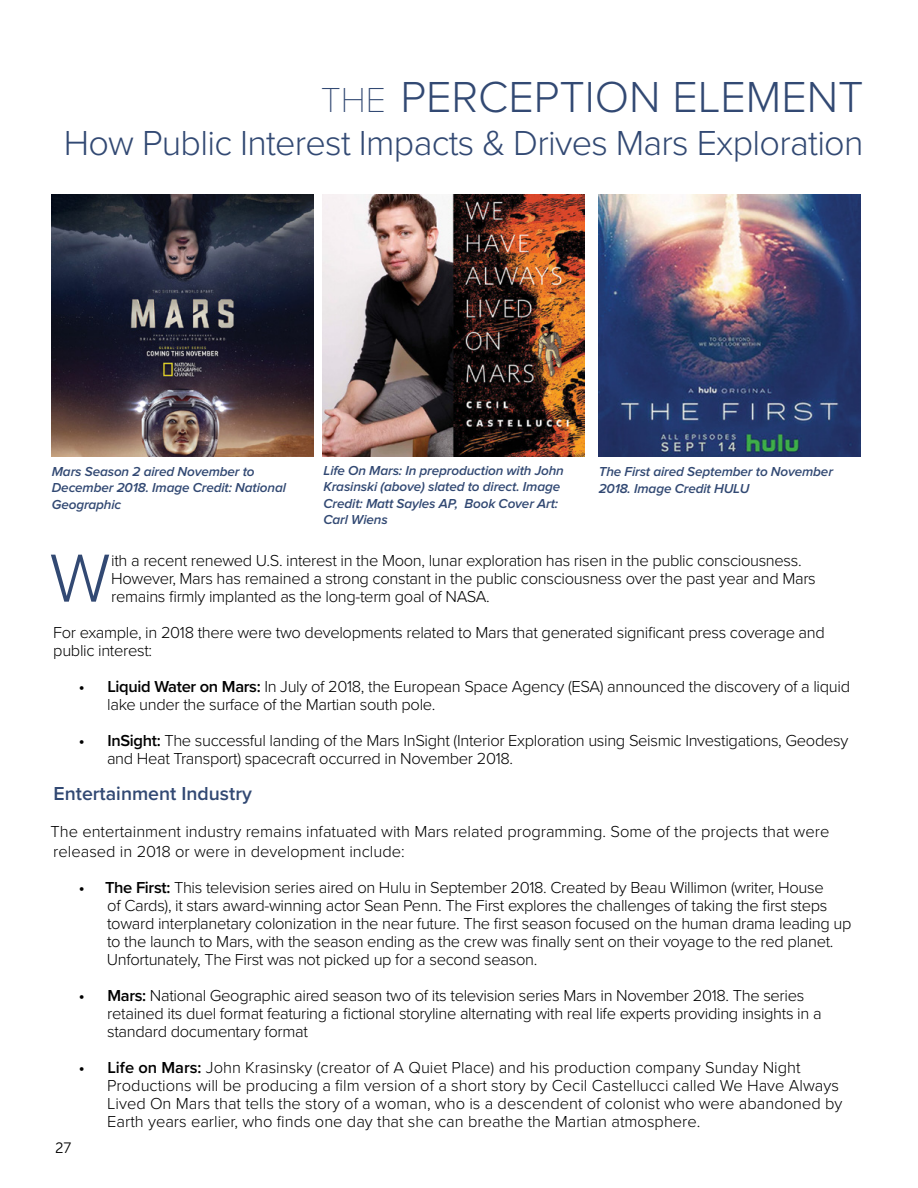
<style>
.page{position:relative;width:918px;height:1188px;background:#fff}
.page>*{position:absolute;margin:0;border:0;box-sizing:border-box;transform-origin:0 0}
.t1{font:300 70.5px "Proxima Nova";color:#324973}
.t2{font:300 45px "Proxima Nova";color:#324973}
.t3{font:300 36px "Proxima Nova";letter-spacing:-.02em;color:#324973}
.t4{font:600 19.5px "Proxima Nova";color:#324973}
.t5{font:300 16.5px/18px "Proxima Nova";letter-spacing:-.02em;color:#000}
.t6{font:300 16.5px/18px "Proxima Nova";color:#000}
.t7{font:15px "Museo Sans 300";color:#000}
.t8{font:italic 600 13.5px/16.2px "Proxima Nova";letter-spacing:-.01em;color:#324973}
.s1{font-family:"Proxima Nova T";font-weight:100;font-size:36px}
.s2{font-weight:600}
</style>
<div class="page">
<img style="left:52px;top:194px;width:262px;height:262px">
<img style="left:323px;top:195px;width:262px;height:262px">
<img style="left:599px;top:194px;width:262px;height:262px">
<h2 class="t2" style="left:321px;top:63px;width:544px"><span class="s1">THE</span> PERCEPTION ELEMENT</h2>
<h3 class="t3" style="left:64px;top:116px;width:801px">How Public Interest Impacts &amp; Drives Mars Exploration</h3>
<p class="t8" style="left:52px;top:464px;width:236px">Mars Season 2 aired November to<br>December 2018. Image Credit: National<br>Geographic</p>
<p class="t8" style="left:324px;top:463px;width:242px">Life On Mars: In preproduction with John Krasinski (above) slated to direct. Image Credit: Matt Sayles AP, Book Cover Art:<br>Carl Wiens</p>
<p class="t8" style="left:599px;top:464px;width:236px">The First aired September to November<br>2018. Image Credit HULU</p>
<h1 class="t1" style="left:50px;top:526px;width:63px">W</h1>
<p class="t5" style="left:111px;top:550px;width:706px">ith a recent renewed U.S. interest in the Moon, lunar exploration has risen in the public consciousness.<br>However, Mars has remained a strong constant in the public consciousness over the past year and Mars remains firmly implanted as the long-term goal of NASA.</p>
<p class="t5" style="left:53px;top:622px;width:773px">For example, in 2018 there were two developments related to Mars that generated significant press coverage and public interest:</p>
<p class="t5" style="left:107px;top:676px;width:744px;text-indent:-28px"><span class="s2">• Liquid Water on Mars:</span> In July of 2018, the European Space Agency (ESA) announced the discovery of a liquid lake under the surface of the Martian south pole.</p>
<p class="t5" style="left:107px;top:730px;width:743px;text-indent:-28px"><span class="s2">• InSight:</span> The successful landing of the Mars InSight (Interior Exploration using Seismic Investigations, Geodesy and Heat Transport) spacecraft occurred in November 2018.</p>
<p class="t4" style="left:53px;top:779px;width:200px">Entertainment Industry</p>
<p class="t6" style="left:50px;top:821px;width:780px;line-height:19.8px">The entertainment industry remains infatuated with Mars related programming. Some of the projects that were released in 2018 or were in development include:</p>
<p class="t5" style="left:107px;top:878px;width:746px;text-indent:-28px"><span class="s2">• The First:</span> This television series aired on Hulu in September 2018. Created by Beau Willimon (writer, House<br>of Cards), it stars award-winning actor Sean Penn. The First explores the challenges of taking the first steps toward interplanetary colonization in the near future. The first season focused on the human drama leading up to the launch to Mars, with the season ending as the crew was finally sent on their voyage to the red planet.<br>Unfortunately, The First was not picked up for a second season.</p>
<p class="t5" style="left:107px;top:986px;width:716px;text-indent:-28px"><span class="s2">• Mars:</span> National Geographic aired season two of its television series Mars in November 2018. The series retained its duel format featuring a fictional storyline alternating with real life experts providing insights in a standard documentary format</p>
<p class="t6" style="left:107px;top:1058px;width:737px;text-indent:-28px"><span class="s2">• Life on Mars:</span> John Krasinsky (creator of A Quiet Place) and his production company Sunday Night Productions will be producing a film version of a short story by Cecil Castellucci called We Have Always Lived On Mars that tells the story of a woman, who is a descendent of colonist who were abandoned by Earth years earlier, who finds one day that she can breathe the Martian atmosphere.</p>
<p class="t7" style="left:55px;top:1140px;width:18px">27</p>
</div>
